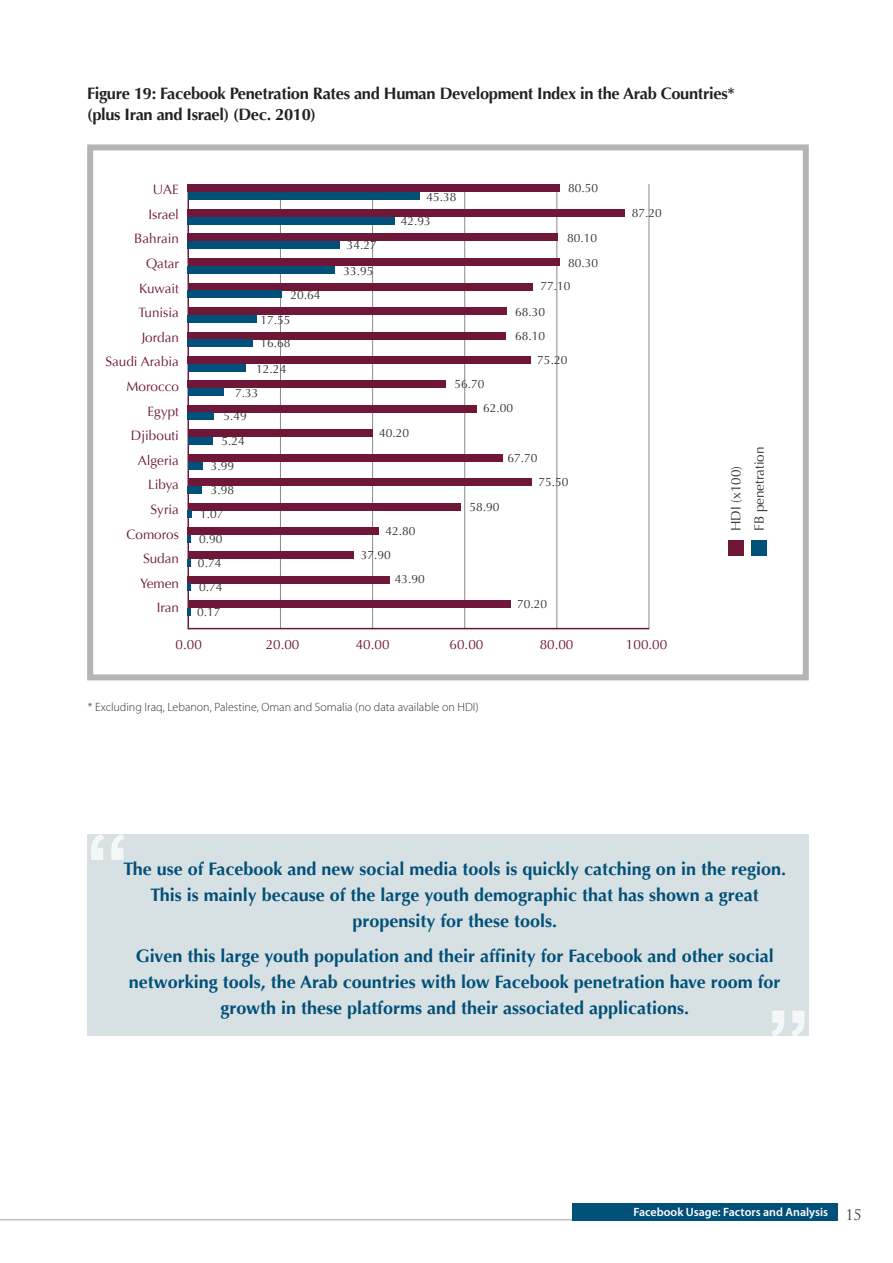
<style>
.page{position:relative;width:893px;height:1263px;background:#fff}
.page>*{position:absolute;margin:0;border:0;box-sizing:border-box;transform-origin:0 0}
.t1{font:700 18px/26.2px "Optima";color:#005079;text-align:center}
.t2{font:700 16.5px/21px "Optima";letter-spacing:-.02em;color:#212222}
.t3{font:13.5px/24.6px "Optima";color:#6f1738;text-align:right}
.t4{font:13.5px/23.5px "Optima";color:#303231}
.t5{font:12px "Optima";color:#303231}
.t6{font:300 12px "Myriad Pro";color:#303231}
.t7{font:600 12px "Myriad Pro";color:#fff}
.s1{font-family:"Trajan Pro";font-weight:400;font-size:14.25px;color:#3d3f3f}
</style>
<div class="page">
<hr style="left:0;top:1219px;width:578px;height:1px;background:#bdc0c0">
<div style="left:572px;top:1203px;width:266px;height:17px;background:#005079"></div>
<div style="left:87px;top:144px;width:722px;height:536px;border:6px solid #b3b5b4"></div>
<svg style="left:187px;top:183px;width:463px;height:447px"></svg>
<div style="left:751px;top:541px;width:16px;height:15px;background:#005079"></div>
<div style="left:728px;top:541px;width:15px;height:15px;background:#6f1738"></div>
<div style="left:188px;top:332px;width:318px;height:7px;background:#6f1738"></div>
<div style="left:188px;top:339px;width:65px;height:8px;background:#005079"></div>
<div style="left:188px;top:527px;width:191px;height:8px;background:#6f1738"></div>
<svg style="left:188px;top:535px;width:3px;height:8px"></svg>
<div style="left:188px;top:258px;width:371px;height:8px;background:#6f1738"></div>
<div style="left:188px;top:266px;width:147px;height:7px;background:#005079"></div>
<div style="left:188px;top:405px;width:289px;height:7px;background:#6f1738"></div>
<div style="left:188px;top:412px;width:26px;height:8px;background:#005079"></div>
<div style="left:188px;top:600px;width:322px;height:8px;background:#6f1738"></div>
<svg style="left:188px;top:608px;width:3px;height:8px"></svg>
<div style="left:188px;top:184px;width:372px;height:8px;background:#6f1738"></div>
<div style="left:188px;top:192px;width:232px;height:7px;background:#005079"></div>
<div style="left:188px;top:209px;width:437px;height:8px;background:#6f1738"></div>
<div style="left:188px;top:217px;width:207px;height:8px;background:#005079"></div>
<div style="left:188px;top:356px;width:343px;height:8px;background:#6f1738"></div>
<div style="left:188px;top:364px;width:57px;height:7px;background:#005079"></div>
<div style="left:188px;top:551px;width:165px;height:8px;background:#6f1738"></div>
<svg style="left:188px;top:559px;width:3px;height:8px"></svg>
<div style="left:188px;top:283px;width:344px;height:7px;background:#6f1738"></div>
<div style="left:188px;top:290px;width:94px;height:8px;background:#005079"></div>
<div style="left:188px;top:478px;width:343px;height:8px;background:#6f1738"></div>
<div style="left:188px;top:486px;width:14px;height:8px;background:#005079"></div>
<div style="left:188px;top:429px;width:185px;height:8px;background:#6f1738"></div>
<div style="left:188px;top:437px;width:25px;height:8px;background:#005079"></div>
<div style="left:188px;top:233px;width:370px;height:8px;background:#6f1738"></div>
<div style="left:188px;top:241px;width:152px;height:8px;background:#005079"></div>
<div style="left:188px;top:380px;width:258px;height:8px;background:#6f1738"></div>
<div style="left:188px;top:388px;width:36px;height:8px;background:#005079"></div>
<div style="left:188px;top:576px;width:202px;height:8px;background:#6f1738"></div>
<svg style="left:188px;top:583px;width:3px;height:8px"></svg>
<div style="left:188px;top:307px;width:319px;height:8px;background:#6f1738"></div>
<div style="left:188px;top:315px;width:69px;height:8px;background:#005079"></div>
<div style="left:188px;top:503px;width:272px;height:8px;background:#6f1738"></div>
<svg style="left:188px;top:511px;width:4px;height:7px"></svg>
<div style="left:188px;top:454px;width:314px;height:8px;background:#6f1738"></div>
<div style="left:188px;top:462px;width:15px;height:7px;background:#005079"></div>
<div style="left:87px;top:834px;width:722px;height:202px;background:#d7e0e2"></div>
<svg style="left:91px;top:834px;width:33px;height:26px"></svg>
<svg style="left:771px;top:1010px;width:33px;height:26px"></svg>
<p class="t2" style="left:87px;top:83px;width:649px">Figure 19: Facebook Penetration Rates and Human Development Index in the Arab Countries* (plus Iran and Israel) (Dec. 2010)</p>
<p class="t5" style="left:568px;top:181px;width:32px">80.50</p>
<p class="t3" style="left:105px;top:177px;width:75px">UAE<br>Israel<br>Bahrain<br>Qatar<br>Kuwait<br>Tunisia<br>Jordan<br>Saudi Arabia<br>Morocco<br>Egypt<br>Djibouti<br>Algeria<br>Libya<br>Syria<br>Comoros<br>Sudan<br>Yemen<br>Iran</p>
<p class="t3" style="left:176px;top:633px;width:28px">0.00</p>
<p class="t3" style="left:266px;top:633px;width:35px">20.00</p>
<p class="t3" style="left:356px;top:633px;width:35px">40.00</p>
<p class="t3" style="left:450px;top:633px;width:35px">60.00</p>
<p class="t3" style="left:540px;top:633px;width:35px">80.00</p>
<p class="t3" style="left:626px;top:633px;width:43px">100.00</p>
<p class="t5" style="left:426px;top:190px;width:32px">45.38</p>
<p class="t5" style="left:632px;top:206px;width:32px">87.20</p>
<p class="t5" style="left:401px;top:214px;width:32px">42.93</p>
<p class="t5" style="left:567px;top:231px;width:32px">80.10</p>
<p class="t5" style="left:347px;top:238px;width:32px">34.27</p>
<p class="t5" style="left:568px;top:256px;width:32px">80.30</p>
<p class="t5" style="left:344px;top:264px;width:32px">33.95</p>
<p class="t5" style="left:541px;top:279px;width:32px">77.10</p>
<p class="t5" style="left:290px;top:288px;width:32px">20.64</p>
<p class="t5" style="left:515px;top:305px;width:32px">68.30</p>
<p class="t5" style="left:261px;top:313px;width:32px">17.55</p>
<p class="t5" style="left:515px;top:329px;width:32px">68.10</p>
<p class="t5" style="left:261px;top:336px;width:32px">16.68</p>
<p class="t5" style="left:537px;top:352px;width:32px">75.20</p>
<p class="t5" style="left:256px;top:362px;width:32px">12.24</p>
<p class="t5" style="left:454px;top:377px;width:32px">56.70</p>
<p class="t5" style="left:235px;top:386px;width:25px">7.33</p>
<p class="t5" style="left:483px;top:401px;width:32px">62.00</p>
<p class="t5" style="left:224px;top:409px;width:25px">5.49</p>
<p class="t5" style="left:379px;top:426px;width:32px">40.20</p>
<p class="t5" style="left:221px;top:434px;width:25px">5.24</p>
<p class="t5" style="left:508px;top:451px;width:32px">67.70</p>
<p class="t5" style="left:211px;top:458px;width:25px">3.99</p>
<p class="t5" style="left:538px;top:475px;width:32px">75.50</p>
<p class="t5" style="left:211px;top:483px;width:25px">3.98</p>
<p class="t5" style="left:469px;top:499px;width:32px">58.90</p>
<p class="t5" style="left:200px;top:507px;width:25px">1.07</p>
<p class="t5" style="left:385px;top:524px;width:32px">42.80</p>
<p class="t5" style="left:199px;top:532px;width:25px">0.90</p>
<p class="t5" style="left:361px;top:548px;width:32px">37.90</p>
<p class="t5" style="left:198px;top:556px;width:25px">0.74</p>
<p class="t5" style="left:395px;top:572px;width:32px">43.90</p>
<p class="t5" style="left:199px;top:580px;width:25px">0.74</p>
<p class="t5" style="left:517px;top:597px;width:32px">70.20</p>
<p class="t5" style="left:197px;top:605px;width:25px">0.17</p>
<p class="t6" style="left:88px;top:700px;width:392px">* Excluding Iraq, Lebanon, Palestine, Oman and Somalia (no data available on HDI)</p>
<p class="t4" style="left:724px;top:531px;width:86px;rotate:-90deg">HDI (x100)<br>FB penetration</p>
<p class="t1" style="left:123px;top:856px;width:664px">The use of Facebook and new social media tools is quickly catching on in the region.<br>This is mainly because of the large youth demographic that has shown a great propensity for these tools.</p>
<p class="t1" style="left:129px;top:943px;width:653px">Given this large youth population and their affinity for Facebook and other social networking tools, the Arab countries with low Facebook penetration have room for growth in these platforms and their associated applications.</p>
<p class="t7" style="left:634px;top:1204px;width:229px">Facebook Usage: Factors and Analysis <span class="s1">15</span></p>
</div>
